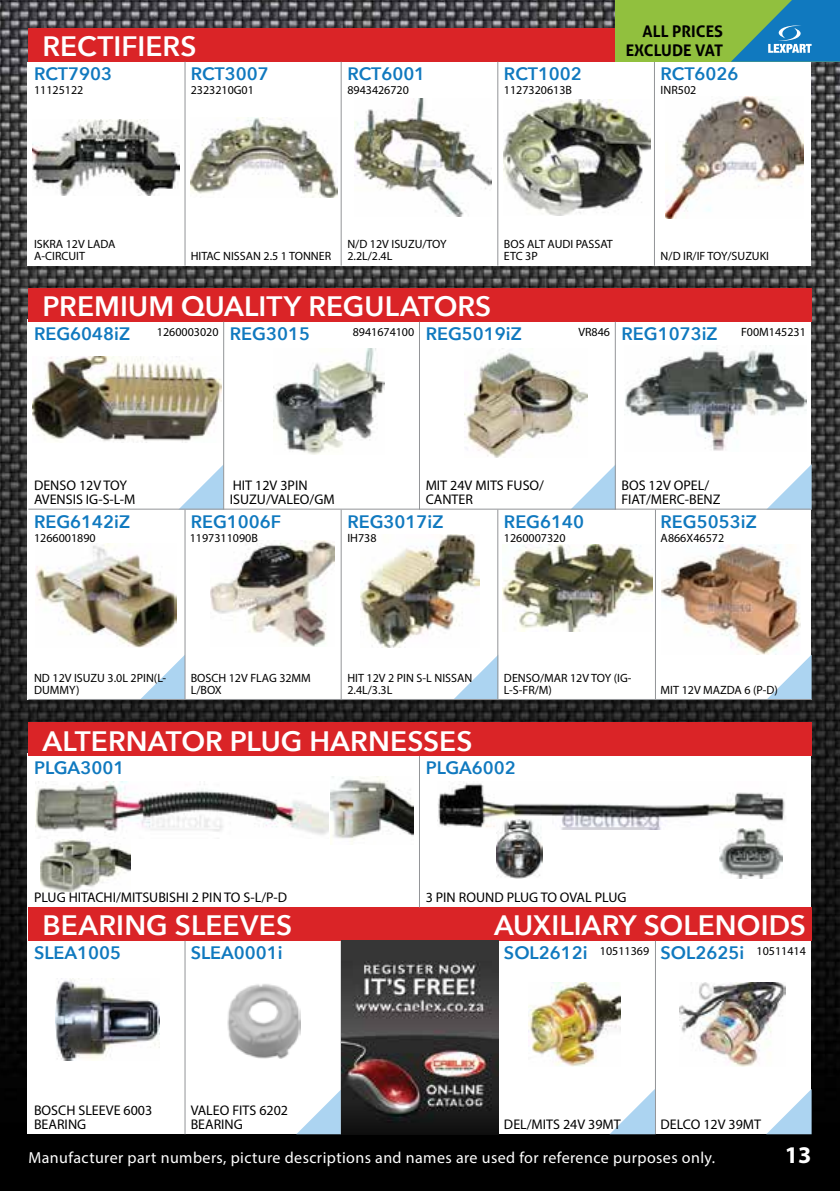
<style>
.page{position:relative;width:840px;height:1191px;background:#fff}
.page>*{position:absolute;margin:0;border:0;box-sizing:border-box;transform-origin:0 0}
.t1{font:600 28px "Avenir Next";letter-spacing:.005em;color:#fff}
.t2{font:700 24px "Myriad Pro";color:#fff}
.t3{font:600 18px "Avenir Next";color:#1079bf}
.t4{font:16px "Myriad Pro";letter-spacing:.025em;color:#fff}
.t5{font:700 16px "Aller";color:#000}
.t6{font:14px/14px "Myriad Pro";color:#000}
.t7{font:12px/12px "Myriad Pro";color:#000}
</style>
<div class="page">
<img style="left:0;top:0;width:839px;height:1191px">
<div style="left:28px;top:753px;width:782px;height:381px;background:#fff"></div>
<div style="left:28px;top:319px;width:782px;height:381px;background:#fff"></div>
<svg style="left:141px;top:656px;width:43px;height:43px"></svg>
<svg style="left:180px;top:465px;width:43px;height:43px"></svg>
<svg style="left:572px;top:466px;width:42px;height:42px"></svg>
<svg style="left:768px;top:464px;width:43px;height:44px"></svg>
<svg style="left:297px;top:1091px;width:43px;height:43px"></svg>
<svg style="left:610px;top:1090px;width:44px;height:44px"></svg>
<svg style="left:454px;top:656px;width:43px;height:43px"></svg>
<svg style="left:766px;top:1089px;width:45px;height:45px"></svg>
<svg style="left:765px;top:654px;width:46px;height:45px"></svg>
<div style="left:28px;top:722px;width:783px;height:34px;background:#da2427"></div>
<div style="left:28px;top:907px;width:783px;height:33px;background:#da2427"></div>
<div style="left:28px;top:288px;width:783px;height:34px;background:#da2427"></div>
<hr style="left:28px;top:699px;width:783px;height:1px;background:#939598">
<hr style="left:28px;top:265px;width:783px;height:1px;background:#939598">
<hr style="left:28px;top:508px;width:783px;height:1px;background:#939598">
<hr style="left:223px;top:322px;width:1px;height:187px;background:#939598">
<hr style="left:419px;top:756px;width:1px;height:151px;background:#939598">
<hr style="left:419px;top:322px;width:1px;height:187px;background:#939598">
<hr style="left:614px;top:322px;width:1px;height:187px;background:#939598">
<hr style="left:184px;top:940px;width:1px;height:194px;background:#939598">
<hr style="left:184px;top:509px;width:1px;height:191px;background:#939598">
<hr style="left:340px;top:940px;width:1px;height:194px;background:#939598">
<hr style="left:340px;top:509px;width:1px;height:191px;background:#939598">
<hr style="left:497px;top:509px;width:1px;height:191px;background:#939598">
<hr style="left:654px;top:940px;width:1px;height:194px;background:#939598">
<hr style="left:654px;top:509px;width:1px;height:191px;background:#939598">
<div style="left:28px;top:62px;width:782px;height:204px;background:#fff"></div>
<div style="left:28px;top:28px;width:783px;height:34px;background:#da2427"></div>
<hr style="left:184px;top:62px;width:1px;height:204px;background:#939598">
<hr style="left:340px;top:62px;width:1px;height:204px;background:#939598">
<hr style="left:497px;top:62px;width:1px;height:204px;background:#939598">
<hr style="left:653px;top:62px;width:1px;height:204px;background:#939598">
<img style="left:32px;top:356px;width:189px;height:87px">
<img style="left:274px;top:348px;width:110px;height:106px">
<img style="left:464px;top:348px;width:122px;height:110px">
<img style="left:624px;top:346px;width:182px;height:105px">
<img style="left:36px;top:543px;width:140px;height:104px">
<img style="left:211px;top:540px;width:123px;height:106px">
<img style="left:360px;top:534px;width:119px;height:113px">
<img style="left:502px;top:544px;width:149px;height:87px">
<img style="left:661px;top:544px;width:139px;height:110px">
<img style="left:33px;top:119px;width:147px;height:76px">
<img style="left:190px;top:117px;width:147px;height:80px">
<img style="left:354px;top:98px;width:137px;height:118px">
<img style="left:503px;top:99px;width:147px;height:116px">
<img style="left:665px;top:96px;width:137px;height:122px">
<div style="left:615px;top:0;width:224px;height:62px;background:#91c03e"></div>
<svg style="left:731px;top:0;width:108px;height:62px"></svg>
<img style="left:227px;top:984px;width:73px;height:74px">
<img style="left:56px;top:978px;width:103px;height:82px">
<img style="left:528px;top:982px;width:92px;height:84px">
<img style="left:679px;top:982px;width:105px;height:84px">
<img style="left:35px;top:781px;width:293px;height:54px">
<img style="left:330px;top:777px;width:83px;height:67px">
<img style="left:41px;top:839px;width:90px;height:52px">
<img style="left:437px;top:781px;width:348px;height:48px">
<img style="left:719px;top:828px;width:63px;height:50px">
<img style="left:496px;top:819px;width:46px;height:59px">
<img style="left:341px;top:940px;width:157px;height:194px">
<h3 class="t5" style="left:642px;top:21px;width:82px">ALL PRICES</h3>
<h1 class="t1" style="left:43px;top:23px;width:155px">RECTIFIERS</h1>
<h3 class="t5" style="left:625px;top:40px;width:99px">EXCLUDE VAT</h3>
<p class="t7" style="left:347px;top:84px;width:63px">8943426720</p>
<h3 class="t3" style="left:34px;top:58px;width:79px">RCT7903</h3>
<p class="t7" style="left:34px;top:84px;width:51px">11125122</p>
<h3 class="t3" style="left:190px;top:58px;width:79px">RCT3007</h3>
<p class="t7" style="left:190px;top:84px;width:65px">2323210G01</p>
<h3 class="t3" style="left:503px;top:58px;width:79px">RCT1002</h3>
<h3 class="t3" style="left:660px;top:58px;width:79px">RCT6026</h3>
<p class="t7" style="left:660px;top:84px;width:37px">INR502</p>
<h3 class="t3" style="left:347px;top:58px;width:79px">RCT6001</h3>
<p class="t7" style="left:503px;top:84px;width:70px">1127320613B</p>
<p class="t7" style="left:34px;top:238px;width:83px">ISKRA 12V LADA<br>A-CIRCUIT</p>
<p class="t7" style="left:190px;top:250px;width:142px">HITAC NISSAN 2.5 1 TONNER</p>
<p class="t7" style="left:347px;top:238px;width:101px">N/D 12V ISUZU/TOY<br>2.2L/2.4L</p>
<p class="t7" style="left:503px;top:238px;width:110px">BOS ALT AUDI PASSAT<br>ETC 3P</p>
<p class="t7" style="left:660px;top:250px;width:110px">N/D IR/IF TOY/SUZUKI</p>
<h1 class="t1" style="left:43px;top:282px;width:450px">PREMIUM QUALITY REGULATORS</h1>
<h3 class="t3" style="left:34px;top:318px;width:97px">REG6048iZ</h3>
<p class="t7" style="left:157px;top:326px;width:63px">1260003020</p>
<h3 class="t3" style="left:230px;top:318px;width:82px">REG3015</h3>
<p class="t7" style="left:352px;top:326px;width:63px">8941674100</p>
<h3 class="t3" style="left:425px;top:318px;width:97px">REG5019iZ</h3>
<p class="t7" style="left:578px;top:326px;width:33px">VR846</p>
<h3 class="t3" style="left:621px;top:318px;width:97px">REG1073iZ</h3>
<p class="t7" style="left:740px;top:326px;width:66px">F00M145231</p>
<p class="t6" style="left:34px;top:478px;width:103px">DENSO 12V TOY<br>AVENSIS IG-S-L-M</p>
<h3 class="t3" style="left:34px;top:506px;width:97px">REG6142iZ</h3>
<p class="t7" style="left:34px;top:532px;width:63px">1266001890</p>
<p class="t6" style="left:230px;top:478px;width:106px">HIT 12V 3PIN<br>ISUZU/VALEO/GM</p>
<h3 class="t3" style="left:190px;top:506px;width:92px">REG1006F</h3>
<p class="t7" style="left:190px;top:532px;width:70px">1197311090B</p>
<p class="t6" style="left:425px;top:478px;width:120px">MIT 24V MITS FUSO/<br>CANTER</p>
<h3 class="t3" style="left:347px;top:506px;width:97px">REG3017iZ</h3>
<h3 class="t3" style="left:503px;top:506px;width:82px">REG6140</h3>
<p class="t7" style="left:347px;top:532px;width:31px">IH738</p>
<p class="t7" style="left:503px;top:532px;width:63px">1260007320</p>
<p class="t6" style="left:621px;top:478px;width:100px">BOS 12V OPEL/<br>FIAT/MERC-BENZ</p>
<h3 class="t3" style="left:660px;top:506px;width:97px">REG5053iZ</h3>
<p class="t7" style="left:660px;top:532px;width:65px">A866X46572</p>
<p class="t7" style="left:34px;top:672px;width:134px">ND 12V ISUZU 3.0L 2PIN(L-<br>DUMMY)</p>
<p class="t7" style="left:190px;top:672px;width:122px">BOSCH 12V FLAG 32MM<br>L/BOX</p>
<p class="t7" style="left:347px;top:672px;width:126px">HIT 12V 2 PIN S-L NISSAN<br>2.4L/3.3L</p>
<p class="t7" style="left:503px;top:672px;width:129px">DENSO/MAR 12V TOY (IG-<br>L-S-FR/M)</p>
<h1 class="t1" style="left:43px;top:717px;width:431px">ALTERNATOR PLUG HARNESSES</h1>
<h3 class="t3" style="left:34px;top:752px;width:92px">PLGA3001</h3>
<h3 class="t3" style="left:425px;top:752px;width:92px">PLGA6002</h3>
<p class="t7" style="left:660px;top:684px;width:119px">MIT 12V MAZDA 6 (P-D)</p>
<p class="t6" style="left:34px;top:890px;width:254px">PLUG HITACHI/MITSUBISHI 2 PIN TO S-L/P-D</p>
<p class="t6" style="left:425px;top:889px;width:202px">3 PIN ROUND PLUG TO OVAL PLUG</p>
<h1 class="t1" style="left:43px;top:901px;width:251px">BEARING SLEEVES</h1>
<h3 class="t3" style="left:34px;top:937px;width:89px">SLEA1005</h3>
<h3 class="t3" style="left:190px;top:937px;width:93px">SLEA0001i</h3>
<p class="t6" style="left:34px;top:1102px;width:120px">BOSCH SLEEVE 6003<br>BEARING</p>
<p class="t6" style="left:190px;top:1102px;width:99px">VALEO FITS 6202<br>BEARING</p>
<h1 class="t1" style="left:494px;top:901px;width:313px">AUXILIARY SOLENOIDS</h1>
<p class="t7" style="left:756px;top:945px;width:51px">10511414</p>
<h3 class="t3" style="left:503px;top:937px;width:147px">SOL2612i <sup>10511369</sup></h3>
<h3 class="t3" style="left:660px;top:937px;width:85px">SOL2625i</h3>
<p class="t6" style="left:503px;top:1116px;width:118px">DEL/MITS 24V 39MT</p>
<p class="t6" style="left:660px;top:1116px;width:102px">DELCO 12V 39MT</p>
<h3 class="t4" style="left:28px;top:1147px;width:688px">Manufacturer part numbers, picture descriptions and names are used for reference purposes only.</h3>
<h2 class="t2" style="left:784px;top:1138px;width:28px">13</h2>
</div>
